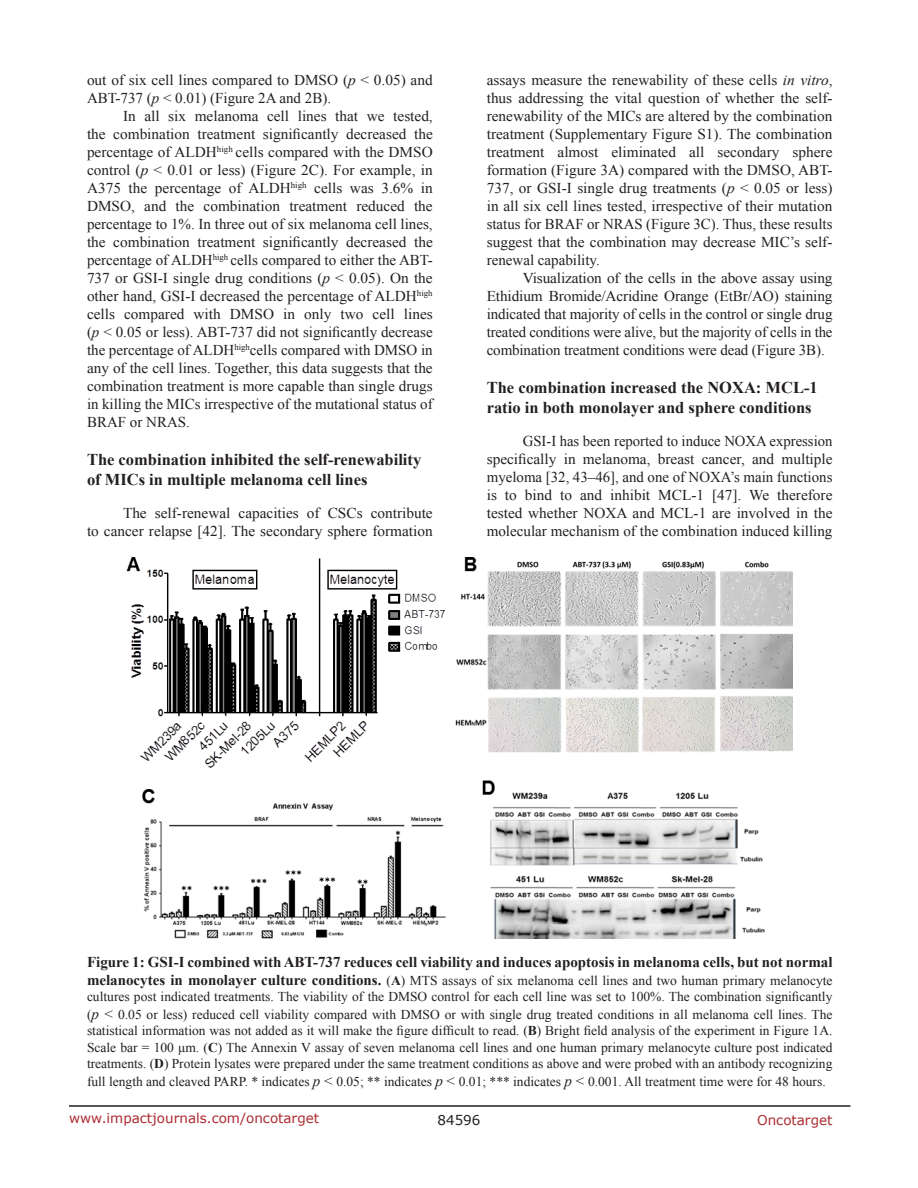
<style>
.page{position:relative;width:918px;height:1188px;background:#fff}
.page>*{position:absolute;margin:0;border:0;box-sizing:border-box;transform-origin:0 0}
.SubHeading_middle{font:700 16.5px/19.8px "Times New Roman";color:#231f20}
.BodyText{font:15px/18px "Times New Roman";color:#231f20;text-align:justify}
.FigureText{font:700 15px "Times New Roman";color:#231f20}
.FigureText-2{font:13.5px/16.2px "Times New Roman";color:#231f20}
.t1{font:13.5px "Verdana";color:#ac2b31}
.t2{font:13.5px "Verdana";color:#231f20}
.s1{font-style:italic}
.s2{font-weight:700;font-size:15px}
.s3{font-weight:700}
.s4{font-style:italic;font-size:15px}
.s5{font-size:15px}
</style>
<div class="page">
<hr style="left:69px;top:1105px;width:781px;height:2px;background:#231f20">
<img style="left:127px;top:558px;width:666px;height:381px">
<p class="BodyText" style="left:87px;top:71px;width:347px">out of six cell lines compared to DMSO (<span class="s1">p</span> &lt; 0.05) and<br>ABT-737 (<span class="s1">p</span> &lt; 0.01) (Figure 2A and 2B).</p>
<p class="BodyText" style="left:87px;top:107px;width:347px;text-indent:36px">In all six melanoma cell lines that we tested, the combination treatment significantly decreased the percentage of ALDH<sup>high</sup> cells compared with the DMSO control (<span class="s1">p</span> &lt; 0.01 or less) (Figure 2C). For example, in A375 the percentage of ALDH<sup>high</sup> cells was 3.6% in DMSO, and the combination treatment reduced the percentage to 1%. In three out of six melanoma cell lines, the combination treatment significantly decreased the percentage of ALDH<sup>high</sup> cells compared to either the ABT-737 or GSI-I single drug conditions (<span class="s1">p</span> &lt; 0.05). On the other hand, GSI-I decreased the percentage of ALDH<sup>high </sup>cells compared with DMSO in only two cell lines (<span class="s1">p</span> &lt; 0.05 or less). ABT-737 did not significantly decrease the percentage of ALDH<sup>high</sup>cells compared with DMSO in any of the cell lines. Together, this data suggests that the combination treatment is more capable than single drugs in killing the MICs irrespective of the mutational status of BRAF or NRAS.</p>
<p class="SubHeading_middle" style="left:87px;top:449px;width:336px">The combination inhibited the self-renewability of MICs in multiple melanoma cell lines</p>
<p class="BodyText" style="left:87px;top:504px;width:347px;text-align:right">The self-renewal capacities of CSCs contribute<br>to cancer relapse [42]. The secondary sphere formation</p>
<p class="BodyText" style="left:487px;top:71px;width:347px">assays measure the renewability of these cells <span class="s1">in vitro</span>, thus addressing the vital question of whether the self&shy;renewability of the MICs are altered by the combination treatment (Supplementary Figure S1). The combination treatment almost eliminated all secondary sphere formation (Figure 3A) compared with the DMSO, ABT-737, or GSI-I single drug treatments (<span class="s1">p</span> &lt; 0.05 or less) in all six cell lines tested, irrespective of their mutation status for BRAF or NRAS (Figure 3C). Thus, these results suggest that the combination may decrease MIC’s self&shy;renewal capability.</p>
<p class="BodyText" style="left:487px;top:269px;width:347px;text-indent:36px">Visualization of the cells in the above assay using Ethidium Bromide/Acridine Orange (EtBr/AO) staining indicated that majority of cells in the control or single drug treated conditions were alive, but the majority of cells in the combination treatment conditions were dead (Figure 3B).</p>
<p class="SubHeading_middle" style="left:487px;top:377px;width:333px">The combination increased the NOXA: MCL-1 ratio in both monolayer and sphere conditions</p>
<p class="BodyText" style="left:487px;top:432px;width:347px;text-indent:36px">GSI-I has been reported to induce NOXA expression specifically in melanoma, breast cancer, and multiple myeloma [32, 43–46], and one of NOXA’s main functions is to bind to and inhibit MCL-1 [47]. We therefore tested whether NOXA and MCL-1 are involved in the molecular mechanism of the combination induced killing</p>
<p class="FigureText" style="left:87px;top:952px;width:747px">Figure 1: GSI-I combined with ABT-737 reduces cell viability and induces apoptosis in melanoma cells, but not normal</p>
<p class="FigureText-2" style="left:87px;top:972px;width:747px"><span class="s2">melanocytes in monolayer culture conditions.</span> (<span class="s3">A</span>) MTS assays of six melanoma cell lines and two human primary melanocyte cultures post indicated treatments. The viability of the DMSO control for each cell line was set to 100%. The combination significantly</p>
<p class="FigureText-2" style="left:87px;top:1006px;width:747px;text-align:justify">(<span class="s4">p</span> <span class="s5">&lt;</span> 0.05 or less) reduced cell viability compared with DMSO or with single drug treated conditions in all melanoma cell lines. The statistical information was not added as it will make the figure difficult to read. (<span class="s3">B</span>) Bright field analysis of the experiment in Figure 1A.<br>Scale bar = 100 μm. (<span class="s3">C</span>) The Annexin V assay of seven melanoma cell lines and one human primary melanocyte culture post indicated treatments. (<span class="s3">D</span>) Protein lysates were prepared under the same treatment conditions as above and were probed with an antibody recognizing</p>
<p class="FigureText-2" style="left:87px;top:1073px;width:740px">full length and cleaved PARP. * indicates <span class="s4">p</span> <span class="s5">&lt;</span> 0.05; ** indicates <span class="s4">p</span> <span class="s5">&lt;</span> 0.01; *** indicates <span class="s4">p</span> <span class="s5">&lt;</span> 0.001. All treatment time were for 48 hours.</p>
<p class="t1" style="left:69px;top:1109px;width:252px">www.impactjournals.com/oncotarget</p>
<p class="t2" style="left:438px;top:1111px;width:44px">84596</p>
<p class="t1" style="left:757px;top:1111px;width:77px">Oncotarget</p>
</div>
